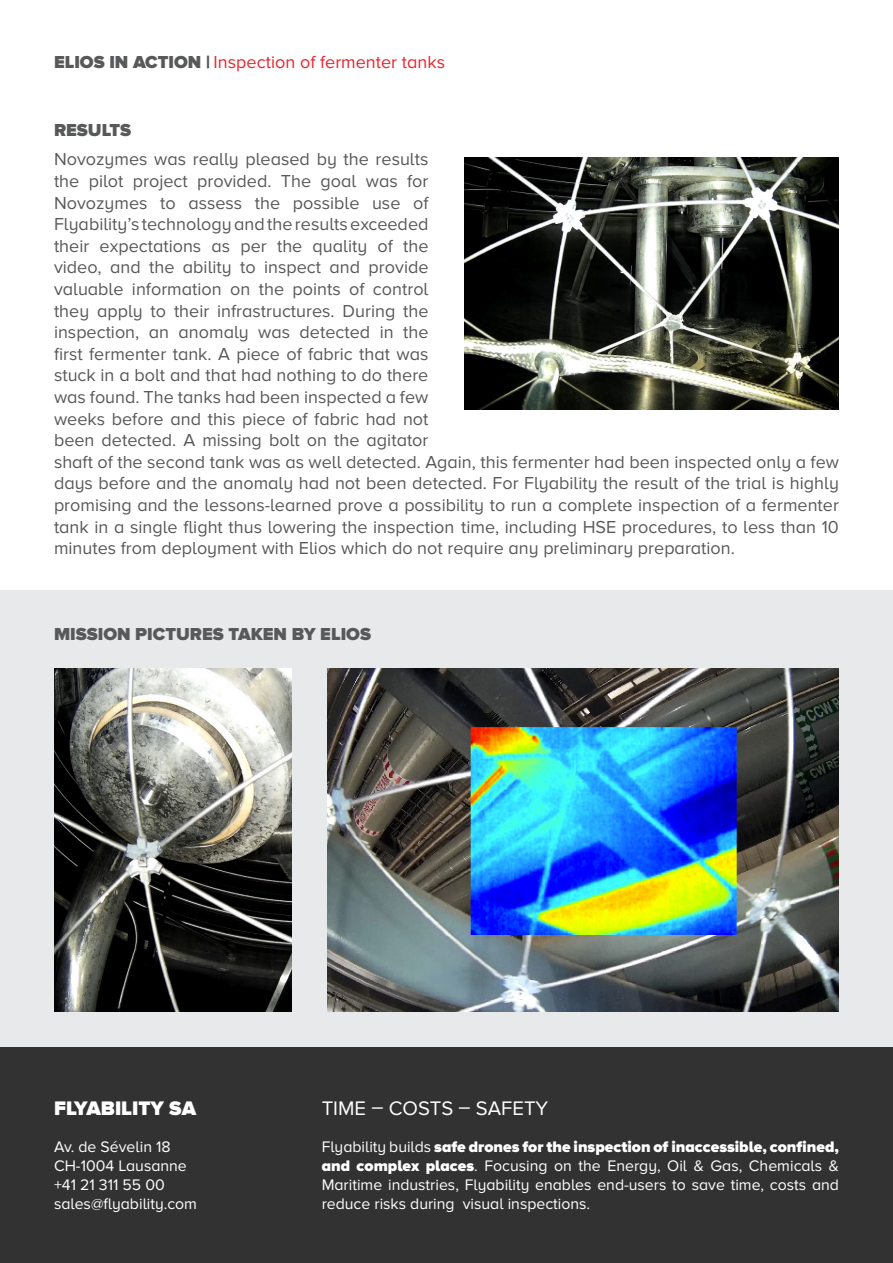
<style>
.page{position:relative;width:893px;height:1263px;background:#fff}
.page>*{position:absolute;margin:0;border:0;box-sizing:border-box;transform-origin:0 0}
.t1{font:20.4px "Proxima Nova A";color:#fff}
.t2{font:900 20.4px "Proxima Nova A";color:#fff}
.Paragraph{font:18px/21.6px "Proxima Nova A";color:#58595b}
.t3{font:18px "Proxima Nova A";color:#ea252f}
.H4_Subsection_Title{font:900 18px "Proxima Nova A";color:#58595b}
.t4{font:15.9px/19px "Proxima Nova A";color:#fff}
.s1{font-weight:900;color:#58595b}
.s2{font-weight:900}
</style>
<div class="page">
<div style="left:0;top:1047px;width:893px;height:216px;background:#333233"></div>
<div style="left:0;top:590px;width:893px;height:457px;background:#e7e9ea"></div>
<img style="left:464px;top:158px;width:375px;height:252px">
<img style="left:54px;top:668px;width:238px;height:343px">
<img style="left:328px;top:668px;width:511px;height:343px">
<p class="t3" style="left:54px;top:52px;width:393px"><span class="s1">ELIOS IN ACTION |</span> Inspection of fermenter tanks</p>
<p class="H4_Subsection_Title" style="left:54px;top:120px;width:79px">RESULTS</p>
<p class="Paragraph" style="left:54px;top:149px;width:786px">Novozymes was really pleased by the results<br>the pilot project provided. The goal was for<br>Novozymes to assess the possible use of<br>Flyability’s technology and the results exceeded<br>their expectations as per the quality of the<br>video, and the ability to inspect and provide<br>valuable information on the points of control<br>they apply to their infrastructures. During the<br>inspection, an anomaly was detected in the<br>first fermenter tank. A piece of fabric that was<br>stuck in a bolt and that had nothing to do there<br>was found. The tanks had been inspected a few<br>weeks before and this piece of fabric had not<br>been detected. A missing bolt on the agitator<br>shaft of the second tank was as well detected. Again, this fermenter had been inspected only a few days before and the anomaly had not been detected. For Flyability the result of the trial is highly promising and the lessons-learned prove a possibility to run a complete inspection of a fermenter tank in a single flight thus lowering the inspection time, including HSE procedures, to less than 10 minutes from deployment with Elios which do not require any preliminary preparation.</p>
<p class="H4_Subsection_Title" style="left:54px;top:624px;width:319px">MISSION PICTURES TAKEN BY ELIOS</p>
<p class="t2" style="left:54px;top:1096px;width:144px">FLYABILITY SA</p>
<p class="t4" style="left:54px;top:1137px;width:145px">Av. de Sévelin 18<br>CH-1004 Lausanne +41 21 311 55 00 sales@flyability.com</p>
<p class="t1" style="left:322px;top:1097px;width:228px">TIME – COSTS – SAFETY</p>
<p class="t4" style="left:322px;top:1138px;width:519px;text-align:justify">Flyability builds <span class="s2">safe drones for the inspection of inaccessible, confined, and complex places</span>. Focusing on the Energy, Oil &amp; Gas, Chemicals &amp; Maritime industries, Flyability enables end-users to save time, costs and reduce risks during visual inspections.</p>
</div>
